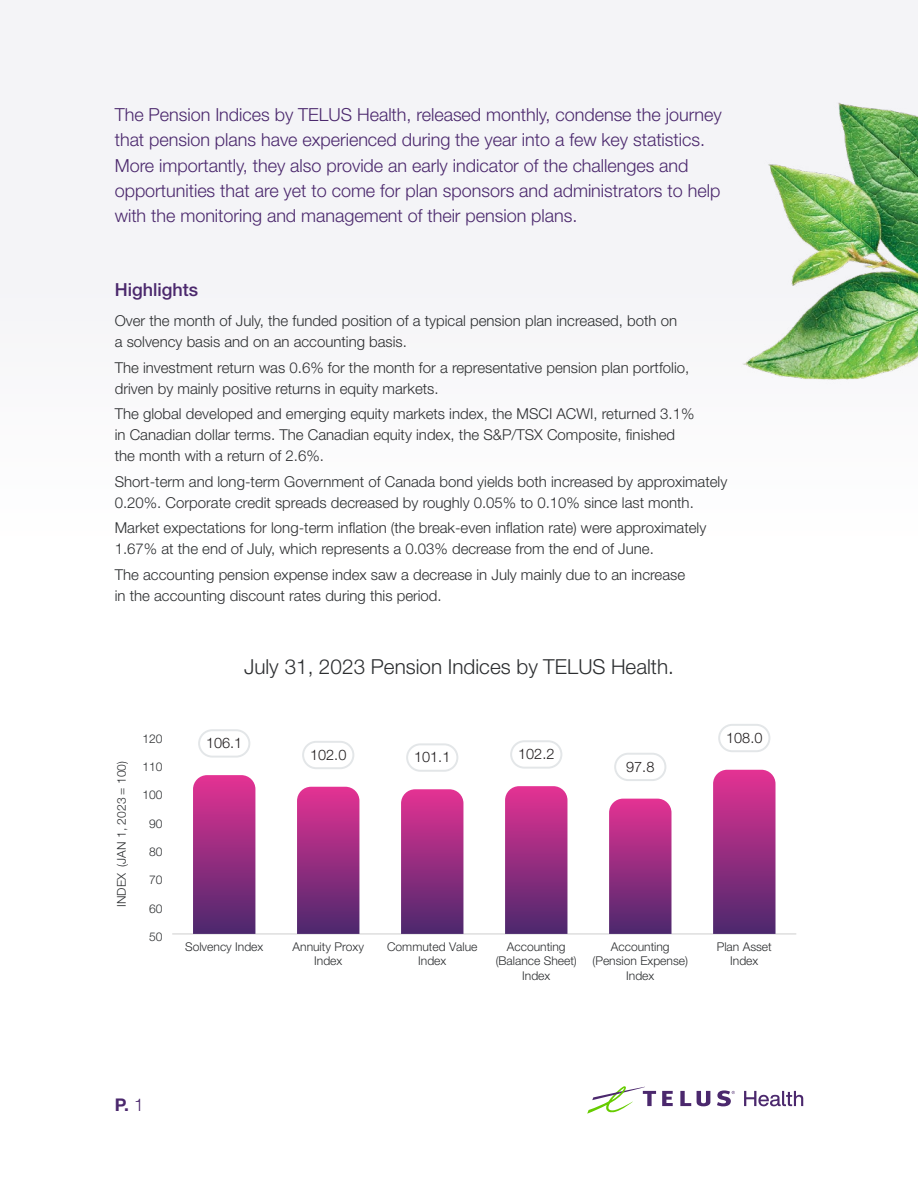
<style>
.page{position:relative;width:918px;height:1188px;background:#fff}
.page>*{position:absolute;margin:0;border:0;box-sizing:border-box;transform-origin:0 0}
.t1{font:300 20.7px "Helvetica Neue LT Std";letter-spacing:.005em;color:#2c2e30}
.t2{font:300 18px/25.2px "Helvetica Neue LT Std";color:#4b286d}
.t3{font:500 18px "Helvetica Neue LT Std";color:#4b286d}
.t4{font:700 17.55px "Helvetica Neue LT Std";color:#4b286d}
.t5{font:300 15px/21px "Helvetica Neue LT Std";color:#2c2e30}
.t6{font:300 14.55px "Helvetica Neue LT Std";color:#231f20}
.t7{font:300 12.15px/14.5px "Helvetica Neue LT Std";color:#2c2e30;text-align:center}
.s1{font-weight:300}
</style>
<div class="page">
<div style="left:0;top:0;width:918px;height:687px;background:#f8f8f9"></div>
<hr style="left:172px;top:933px;width:624px;height:2px;background:#d9d9d9">
<svg style="left:193px;top:775px;width:62px;height:159px;background:#982f81"></svg>
<div style="left:198px;top:729px;width:52px;height:29px;border:2px solid #e3e6e8;border-radius:13px"></div>
<svg style="left:297px;top:787px;width:62px;height:147px;background:#982f81"></svg>
<div style="left:302px;top:741px;width:52px;height:28px;border:2px solid #e3e6e8;border-radius:13px"></div>
<svg style="left:401px;top:789px;width:62px;height:145px;background:#982f81"></svg>
<div style="left:406px;top:743px;width:52px;height:29px;border:2px solid #e3e6e8;border-radius:13px"></div>
<svg style="left:505px;top:786px;width:62px;height:148px;background:#982f81"></svg>
<div style="left:510px;top:740px;width:52px;height:29px;border:2px solid #e3e6e8;border-radius:13px"></div>
<svg style="left:609px;top:799px;width:62px;height:135px;background:#982f81"></svg>
<div style="left:614px;top:753px;width:52px;height:28px;border:2px solid #e3e6e8;border-radius:13px"></div>
<svg style="left:713px;top:770px;width:63px;height:164px;background:#983081"></svg>
<div style="left:718px;top:724px;width:52px;height:28px;border:2px solid #e3e6e8;border-radius:13px"></div>
<img style="left:743px;top:102px;width:175px;height:278px">
<svg style="left:662px;top:1091px;width:11px;height:15px"></svg>
<svg style="left:680px;top:1091px;width:11px;height:15px"></svg>
<svg style="left:697px;top:1091px;width:13px;height:15px"></svg>
<svg style="left:587px;top:1086px;width:69px;height:28px"></svg>
<svg style="left:717px;top:1090px;width:18px;height:16px"></svg>
<svg style="left:744px;top:1091px;width:59px;height:15px"></svg>
<p class="t2" style="left:115px;top:102px;width:609px">The Pension Indices by TELUS Health, released monthly, condense the journey that pension plans have experienced during the year into a few key statistics.<br>More importantly, they also provide an early indicator of the challenges and opportunities that are yet to come for plan sponsors and administrators to help with the monitoring and management of their pension plans.</p>
<p class="t3" style="left:115px;top:279px;width:85px">Highlights</p>
<p class="t5" style="left:115px;top:310px;width:564px">Over the month of July, the funded position of a typical pension plan increased, both on a solvency basis and on an accounting basis.</p>
<p class="t5" style="left:115px;top:357px;width:576px">The investment return was 0.6% for the month for a representative pension plan portfolio, driven by mainly positive returns in equity markets.</p>
<p class="t5" style="left:115px;top:403px;width:581px">The global developed and emerging equity markets index, the MSCI ACWI, returned 3.1% in Canadian dollar terms. The Canadian equity index, the S&amp;P/TSX Composite, finished the month with a return of 2.6%.</p>
<p class="t5" style="left:115px;top:471px;width:614px">Short-term and long-term Government of Canada bond yields both increased by approximately<br>0.20%. Corporate credit spreads decreased by roughly 0.05% to 0.10% since last month.</p>
<p class="t5" style="left:115px;top:517px;width:593px">Market expectations for long-term inflation (the break-even inflation rate) were approximately<br>1.67% at the end of July, which represents a 0.03% decrease from the end of June.</p>
<p class="t5" style="left:115px;top:564px;width:572px">The accounting pension expense index saw a decrease in July mainly due to an increase in the accounting discount rates during this period.</p>
<h1 class="t1" style="left:244px;top:654px;width:431px">July 31, 2023 Pension Indices by TELUS Health.</h1>
<p class="t7" style="left:114px;top:907px;width:148px;rotate:-90deg">INDEX (JAN 1, 2023 = 100)</p>
<p class="t7" style="left:142px;top:731px;width:22px">120</p>
<p class="t6" style="left:206px;top:734px;width:38px">106.1</p>
<p class="t7" style="left:142px;top:759px;width:22px">110</p>
<p class="t7" style="left:142px;top:788px;width:22px">100</p>
<p class="t7" style="left:149px;top:816px;width:15px">90</p>
<p class="t7" style="left:149px;top:844px;width:15px">80</p>
<p class="t7" style="left:149px;top:872px;width:15px">70</p>
<p class="t7" style="left:149px;top:901px;width:15px">60</p>
<p class="t7" style="left:149px;top:929px;width:15px">50</p>
<p class="t7" style="left:185px;top:939px;width:80px">Solvency Index</p>
<p class="t6" style="left:310px;top:746px;width:38px">102.0</p>
<p class="t6" style="left:414px;top:748px;width:38px">101.1</p>
<p class="t6" style="left:518px;top:745px;width:38px">102.2</p>
<p class="t6" style="left:626px;top:758px;width:30px">97.8</p>
<p class="t7" style="left:293px;top:939px;width:73px">Annuity Proxy<br>Index</p>
<p class="t7" style="left:387px;top:939px;width:92px">Commuted Value<br>Index</p>
<p class="t7" style="left:496px;top:939px;width:83px">Accounting (Balance Sheet)<br>Index</p>
<p class="t7" style="left:593px;top:939px;width:97px">Accounting (Pension Expense)<br>Index</p>
<p class="t6" style="left:726px;top:729px;width:38px">108.0</p>
<p class="t7" style="left:717px;top:939px;width:57px">Plan Asset<br>Index</p>
<p class="t4" style="left:115px;top:1094px;width:31px">P. <span class="s1">1</span></p>
</div>
